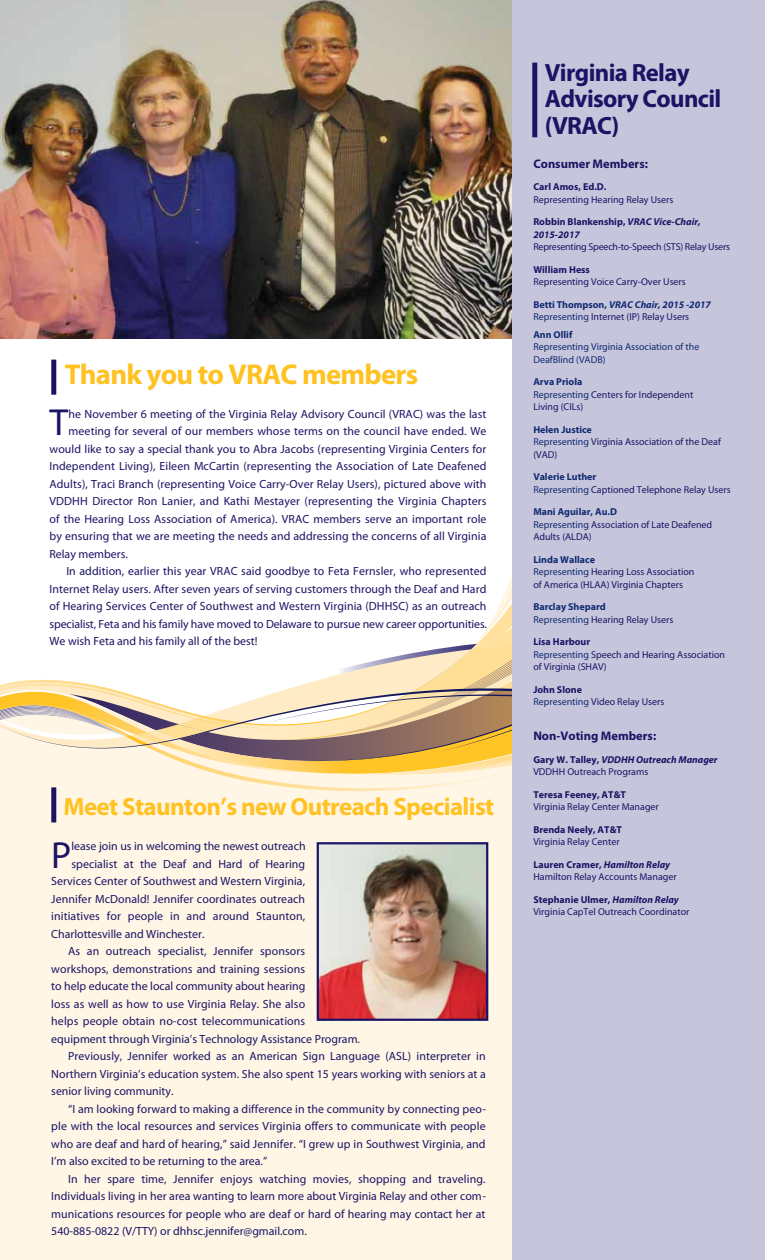
<style>
.page{position:relative;width:765px;height:1260px;background:#fff}
.page>*{position:absolute;margin:0;border:0;box-sizing:border-box;transform-origin:0 0}
.t1{font:37.88px "Myriad Pro";color:#1b1464}
.t2{font:700 28.75px "Myriad Pro";letter-spacing:-.025em;color:#ffc222}
.t3{font:700 25px "Myriad Pro";letter-spacing:-.025em;color:#ffc222}
.t4{font:700 25px/26.2px "Myriad Pro";letter-spacing:-.025em;color:#1b1464}
.t5{font:700 12.5px "Myriad Pro";color:#1b1464}
.t6{font:11.88px "Myriad Pro";letter-spacing:.01em;color:#1b1464}
.t7{font:11.88px "Myriad Pro";letter-spacing:-.01em;color:#1b1464}
.t8{font:10px/12.5px "Myriad Pro";color:#1b1464}
.t9{font:700 10px "Myriad Pro";color:#1b1464}
.t10{font:10px/12.5px "Myriad Pro";color:#102b72}
.t11{font:10px "Myriad Pro";letter-spacing:-.02em;color:#1b1464}
.t12{font:italic 700 10px/12.5px "Myriad Pro";color:#1b1464}
.t13{font:700 10px "Myriad Pro";color:#102b72}
.s1{font-style:normal}
.s2{font-weight:700;color:#102b72}
.s3{font-weight:700;font-style:italic;color:#102b72}
.s4{color:#102b72}
.s5{font-weight:700}
.s6{font-weight:700;font-style:italic}
</style>
<div class="page">
<img style="left:0;top:0;width:512px;height:338px">
<div style="left:0;top:813px;width:512px;height:447px;background:#fff6e6"></div>
<div style="left:0;top:778px;width:512px;height:35px;background:#fff6e6"></div>
<svg style="left:0;top:576px;width:512px;height:202px"></svg>
<div style="left:512px;top:0;width:253px;height:1260px;background:#c7c5dc"></div>
<div style="left:532px;top:63px;width:5px;height:74px;background:#1b1464"></div>
<div style="left:51px;top:360px;width:5px;height:35px;background:#1b1464"></div>
<div style="left:51px;top:787px;width:5px;height:35px;background:#1b1464"></div>
<img style="left:320px;top:845px;width:165px;height:173px">
<div style="left:317px;top:842px;width:171px;height:179px;border:2px solid #1b1464"></div>
<h2 class="t2" style="left:65px;top:358px;width:355px">Thank you to VRAC members</h2>
<h1 class="t1" style="left:49px;top:402px;width:20px">T</h1>
<p class="t6" style="left:69px;top:407px;width:419px">he November 6 meeting of the Virginia Relay Advisory Council (VRAC) was the last</p>
<p class="t6" style="left:69px;top:425px;width:419px">meeting for several of our members whose terms on the council have ended. We</p>
<p class="t6" style="left:50px;top:442px;width:438px">would like to say a special thank you to Abra Jacobs (representing Virginia Centers for</p>
<p class="t6" style="left:50px;top:460px;width:438px">Independent Living), Eileen McCartin (representing the Association of Late Deafened</p>
<p class="t6" style="left:50px;top:477px;width:438px">Adults), Traci Branch (representing Voice Carry-Over Relay Users), pictured above with</p>
<p class="t6" style="left:50px;top:495px;width:438px">VDDHH Director Ron Lanier, and Kathi Mestayer (representing the Virginia Chapters</p>
<p class="t6" style="left:50px;top:512px;width:439px">of the Hearing Loss Association of America). VRAC members serve an important role</p>
<p class="t6" style="left:50px;top:530px;width:438px">by ensuring that we are meeting the needs and addressing the concerns of all Virginia</p>
<p class="t6" style="left:50px;top:547px;width:80px">Relay members.</p>
<p class="t6" style="left:66px;top:565px;width:422px">In addition, earlier this year VRAC said goodbye to Feta Fernsler, who represented</p>
<p class="t6" style="left:50px;top:582px;width:438px">Internet Relay users. After seven years of serving customers through the Deaf and Hard</p>
<p class="t6" style="left:50px;top:600px;width:439px">of Hearing Services Center of Southwest and Western Virginia (DHHSC) as an outreach</p>
<p class="t7" style="left:50px;top:617px;width:439px">specialist, Feta and his family have moved to Delaware to pursue new career opportunities.</p>
<p class="t6" style="left:50px;top:635px;width:210px">We wish Feta and his family all of the best!</p>
<h3 class="t3" style="left:64px;top:792px;width:432px">Meet Staunton’s new Outreach Specialist</h3>
<h1 class="t1" style="left:51px;top:834px;width:22px">P</h1>
<p class="t6" style="left:71px;top:840px;width:236px">lease join us in welcoming the newest outreach</p>
<p class="t6" style="left:71px;top:857px;width:235px">specialist at the Deaf and Hard of Hearing</p>
<p class="t6" style="left:51px;top:875px;width:255px">Services Center of Southwest and Western Virginia,</p>
<p class="t6" style="left:51px;top:892px;width:255px">Jennifer McDonald! Jennifer coordinates outreach</p>
<p class="t6" style="left:51px;top:910px;width:255px">initiatives for people in and around Staunton,</p>
<p class="t6" style="left:51px;top:927px;width:155px">Charlottesville and Winchester.</p>
<p class="t6" style="left:68px;top:945px;width:239px">As an outreach specialist, Jennifer sponsors</p>
<p class="t6" style="left:51px;top:962px;width:255px">workshops, demonstrations and training sessions</p>
<p class="t6" style="left:51px;top:980px;width:256px">to help educate the local community about hearing</p>
<p class="t6" style="left:51px;top:997px;width:255px">loss as well as how to use Virginia Relay. She also</p>
<p class="t6" style="left:51px;top:1015px;width:255px">helps people obtain no-cost telecommunications</p>
<p class="t6" style="left:51px;top:1032px;width:310px">equipment through Virginia’s Technology Assistance Program.</p>
<p class="t6" style="left:68px;top:1050px;width:419px">Previously, Jennifer worked as an American Sign Language (ASL) interpreter in</p>
<p class="t6" style="left:51px;top:1067px;width:436px">Northern Virginia’s education system. She also spent 15 years working with seniors at a</p>
<p class="t6" style="left:51px;top:1085px;width:124px">senior living community.</p>
<p class="t6" style="left:68px;top:1102px;width:419px">“I am looking forward to making a difference in the community by connecting peo-</p>
<p class="t6" style="left:51px;top:1120px;width:436px">ple with the local resources and services Virginia offers to communicate with people</p>
<p class="t6" style="left:51px;top:1137px;width:436px">who are deaf and hard of hearing,” said Jennifer. “I grew up in Southwest Virginia, and</p>
<p class="t6" style="left:51px;top:1155px;width:218px">I’m also excited to be returning to the area.”</p>
<p class="t6" style="left:68px;top:1172px;width:419px">In her spare time, Jennifer enjoys watching movies, shopping and traveling.</p>
<p class="t6" style="left:51px;top:1190px;width:436px">Individuals living in her area wanting to learn more about Virginia Relay and other com-</p>
<p class="t6" style="left:51px;top:1207px;width:436px">munications resources for people who are deaf or hard of hearing may contact her at</p>
<p class="t6" style="left:51px;top:1225px;width:257px">540-885-0822 (V/TTY) or dhhsc.jennifer@gmail.com.</p>
<h3 class="t4" style="left:545px;top:60px;width:178px">Virginia Relay<br>Advisory Council (VRAC)</h3>
<p class="t5" style="left:533px;top:156px;width:116px">Consumer Members:</p>
<p class="t9" style="left:533px;top:181px;width:75px">Carl Amos, Ed.D.</p>
<p class="t8" style="left:533px;top:193px;width:142px">Representing Hearing Relay Users</p>
<p class="t12" style="left:533px;top:216px;width:169px"><span class="s1">Robbin Blankenship,</span> VRAC Vice-Chair,<br>2015-2017</p>
<p class="t11" style="left:533px;top:241px;width:198px">Representing Speech-to-Speech (STS) Relay Users</p>
<p class="t9" style="left:533px;top:264px;width:58px">William Hess</p>
<p class="t8" style="left:533px;top:276px;width:154px">Representing Voice Carry-Over Users</p>
<p class="t8" style="left:533px;top:298px;width:179px"><span class="s2">Betti Thompson,</span> <span class="s3">VRAC Chair, 2015 -2017<br></span><span class="s4">Representing</span> Internet (IP) Relay Users</p>
<p class="t13" style="left:533px;top:329px;width:41px">Ann Ollif</p>
<p class="t10" style="left:533px;top:341px;width:168px">Representing Virginia Association of the<br>DeafBlind (VADB)</p>
<p class="t8" style="left:533px;top:376px;width:161px"><span class="s2">Arva Priola<br></span><span class="s4">Representing</span> Centers for Independent<br>Living (CILs)</p>
<p class="t8" style="left:533px;top:423px;width:189px"><span class="s2">Helen Justice<br></span><span class="s4">Representing</span> Virginia Association of the Deaf (VAD)</p>
<p class="t8" style="left:533px;top:471px;width:199px"><span class="s2">Valerie Luther<br></span><span class="s4">Representing</span> Captioned Telephone Relay Users</p>
<p class="t8" style="left:533px;top:506px;width:180px"><span class="s2">Mani Aguilar, Au.D<br></span><span class="s4">Representing</span> Association of Late Deafened<br>Adults (ALDA)</p>
<p class="t8" style="left:533px;top:553px;width:163px"><span class="s2">Linda Wallace<br></span><span class="s4">Representing</span> Hearing Loss Association of America (HLAA) Virginia Chapters</p>
<p class="t8" style="left:533px;top:601px;width:142px"><span class="s2">Barclay Shepard<br></span><span class="s4">Representing</span> Hearing Relay Users</p>
<p class="t8" style="left:533px;top:636px;width:193px"><span class="s5">Lisa Harbour<br></span><span class="s4">Representing</span> Speech and Hearing Association of Virginia (SHAV)</p>
<p class="t8" style="left:533px;top:683px;width:133px"><span class="s5">John Slone<br></span><span class="s4">Representing</span> Video Relay Users</p>
<p class="t5" style="left:533px;top:729px;width:124px">Non-Voting Members:</p>
<p class="t8" style="left:533px;top:753px;width:186px"><span class="s5">Gary W. Talley,</span> <span class="s6">VDDHH Outreach Manager<br></span>VDDHH Outreach Programs</p>
<p class="t9" style="left:533px;top:789px;width:94px">Teresa Feeney, AT&amp;T</p>
<p class="t8" style="left:533px;top:801px;width:127px">Virginia Relay Center Manager</p>
<p class="t9" style="left:533px;top:824px;width:90px">Brenda Neely, AT&amp;T</p>
<p class="t8" style="left:533px;top:836px;width:88px">Virginia Relay Center</p>
<p class="t8" style="left:533px;top:858px;width:145px"><span class="s5">Lauren Cramer,</span> <span class="s6">Hamilton Relay<br></span>Hamilton Relay Accounts Manager</p>
<p class="t8" style="left:533px;top:893px;width:158px"><span class="s5">Stephanie Ulmer,</span> <span class="s6">Hamilton Relay<br></span>Virginia CapTel Outreach Coordinator</p>
</div>
